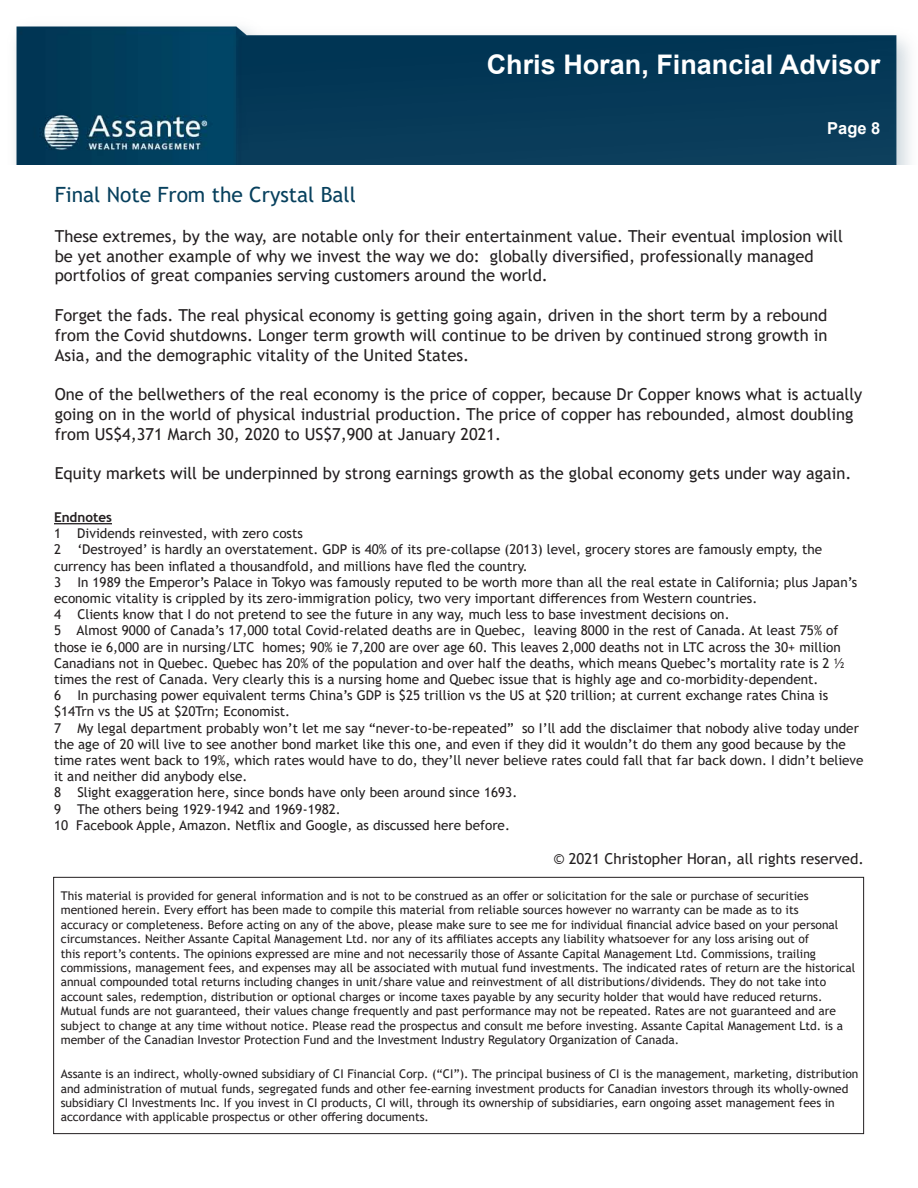
<style>
.page{position:relative;width:918px;height:1188px;background:#fff}
.page>*{position:absolute;margin:0;border:0;box-sizing:border-box;transform-origin:0 0}
.t1{font:700 27px "Arial";color:#fff}
.Sub_Heading{font:21px "Trebuchet MS";color:#07405d}
.t2{font:16.5px/19.8px "Trebuchet MS";color:#231f20}
.t3{font:700 16.5px "Arial";color:#fff}
.Footnote_Style{font:15px "Trebuchet MS";color:#231f20}
.t4{font:13.5px/16.2px "Trebuchet MS";color:#231f20}
.Footnote_Style-2{font:700 13.5px "Trebuchet MS";color:#231f20}
.Disclaimer{font:12px/14.4px "Trebuchet MS";color:#231f20}
</style>
<div class="page">
<img style="left:15px;top:26px;width:895px;height:139px">
<div style="left:53px;top:877px;width:811px;height:257px;border:1px solid #231f20"></div>
<hr style="left:54px;top:523px;width:58px;height:1px;background:#231f20">
<h1 class="t1" style="left:487px;top:45px;width:395px">Chris Horan, Financial Advisor</h1>
<h3 class="t3" style="left:827px;top:117px;width:55px">Page 8</h3>
<p class="Sub_Heading" style="left:55px;top:182px;width:303px">Final Note From the Crystal Ball</p>
<p class="t2" style="left:55px;top:226px;width:790px">These extremes, by the way, are notable only for their entertainment value. Their eventual implosion will be yet another example of why we invest the way we do: globally diversified, professionally managed portfolios of great companies serving customers around the world.</p>
<p class="t2" style="left:55px;top:305px;width:774px;text-align:justify">Forget the fads. The real physical economy is getting going again, driven in the short term by a rebound from the Covid shutdowns. Longer term growth will continue to be driven by continued strong growth in Asia, and the demographic vitality of the United States.</p>
<p class="t2" style="left:55px;top:384px;width:809px">One of the bellwethers of the real economy is the price of copper, because Dr Copper knows what is actually going on in the world of physical industrial production. The price of copper has rebounded, almost doubling from US$4,371 March 30, 2020 to US$7,900 at January 2021.</p>
<p class="t2" style="left:55px;top:464px;width:798px">Equity markets will be underpinned by strong earnings growth as the global economy gets under way again.</p>
<p class="Footnote_Style-2" style="left:54px;top:509px;width:60px">Endnotes</p>
<p class="t4" style="left:54px;top:525px;width:250px">1 Dividends reinvested, with zero costs</p>
<p class="t4" style="left:54px;top:541px;width:9px">2</p>
<p class="t4" style="left:54px;top:541px;width:770px;text-indent:23px">‘Destroyed’ is hardly an overstatement. GDP is 40% of its pre-collapse (2013) level, grocery stores are famously empty, the currency has been inflated a thousandfold, and millions have fled the country.</p>
<p class="t4" style="left:54px;top:574px;width:9px">3</p>
<p class="t4" style="left:54px;top:574px;width:805px;text-indent:23px">In 1989 the Emperor’s Palace in Tokyo was famously reputed to be worth more than all the real estate in California; plus Japan’s economic vitality is crippled by its zero-immigration policy, two very important differences from Western countries.</p>
<p class="t4" style="left:54px;top:606px;width:9px">4</p>
<p class="t4" style="left:77px;top:606px;width:654px">Clients know that I do not pretend to see the future in any way, much less to base investment decisions on.</p>
<p class="t4" style="left:54px;top:622px;width:9px">5</p>
<p class="t4" style="left:54px;top:622px;width:792px;text-indent:23px">Almost 9000 of Canada’s 17,000 total Covid-related deaths are in Quebec, leaving 8000 in the rest of Canada. At least 75% of those ie 6,000 are in nursing/LTC homes; 90% ie 7,200 are over age 60. This leaves 2,000 deaths not in LTC across the 30+ million Canadians not in Quebec. Quebec has 20% of the population and over half the deaths, which means Quebec’s mortality rate is 2 ½ times the rest of Canada. Very clearly this is a nursing home and Quebec issue that is highly age and co-morbidity-dependent.</p>
<p class="t4" style="left:54px;top:687px;width:9px">6</p>
<p class="t4" style="left:54px;top:687px;width:776px;text-indent:23px">In purchasing power equivalent terms China’s GDP is $25 trillion vs the US at $20 trillion; at current exchange rates China is $14Trn vs the US at $20Trn; Economist.</p>
<p class="t4" style="left:54px;top:720px;width:9px">7</p>
<p class="t4" style="left:54px;top:720px;width:811px;text-indent:23px">My legal department probably won’t let me say “never-to-be-repeated” so I’ll add the disclaimer that nobody alive today under the age of 20 will live to see another bond market like this one, and even if they did it wouldn’t do them any good because by the time rates went back to 19%, which rates would have to do, they’ll never believe rates could fall that far back down. I didn’t believe it and neither did anybody else.</p>
<p class="t4" style="left:54px;top:784px;width:9px">8</p>
<p class="t4" style="left:77px;top:784px;width:441px">Slight exaggeration here, since bonds have only been around since 1693.</p>
<p class="t4" style="left:54px;top:801px;width:9px">9</p>
<p class="t4" style="left:77px;top:801px;width:265px">The others being 1929-1942 and 1969-1982.</p>
<p class="t4" style="left:54px;top:817px;width:16px">10</p>
<p class="t4" style="left:76px;top:817px;width:435px">Facebook Apple, Amazon. Netflix and Google, as discussed here before.</p>
<p class="Footnote_Style" style="left:553px;top:849px;width:312px">© 2021 Christopher Horan, all rights reserved.</p>
<p class="Disclaimer" style="left:61px;top:889px;width:796px">This material is provided for general information and is not to be construed as an offer or solicitation for the sale or purchase of securities mentioned herein. Every effort has been made to compile this material from reliable sources however no warranty can be made as to its<br>accuracy or completeness. Before acting on any of the above, please make sure to see me for individual financial advice based on your personal circumstances. Neither Assante Capital Management Ltd. nor any of its affiliates accepts any liability whatsoever for any loss arising out of<br>this report’s contents. The opinions expressed are mine and not necessarily those of Assante Capital Management Ltd. Commissions, trailing commissions, management fees, and expenses may all be associated with mutual fund investments. The indicated rates of return are the historical annual compounded total returns including changes in unit/share value and reinvestment of all distributions/dividends. They do not take into account sales, redemption, distribution or optional charges or income taxes payable by any security holder that would have reduced returns.<br>Mutual funds are not guaranteed, their values change frequently and past performance may not be repeated. Rates are not guaranteed and are subject to change at any time without notice. Please read the prospectus and consult me before investing. Assante Capital Management Ltd. is a member of the Canadian Investor Protection Fund and the Investment Industry Regulatory Organization of Canada.</p>
<p class="Disclaimer" style="left:61px;top:1067px;width:799px">Assante is an indirect, wholly-owned subsidiary of CI Financial Corp. (“CI”). The principal business of CI is the management, marketing, distribution and administration of mutual funds, segregated funds and other fee-earning investment products for Canadian investors through its wholly-owned subsidiary CI Investments Inc. If you invest in CI products, CI will, through its ownership of subsidiaries, earn ongoing asset management fees in accordance with applicable prospectus or other offering documents.</p>
</div>
